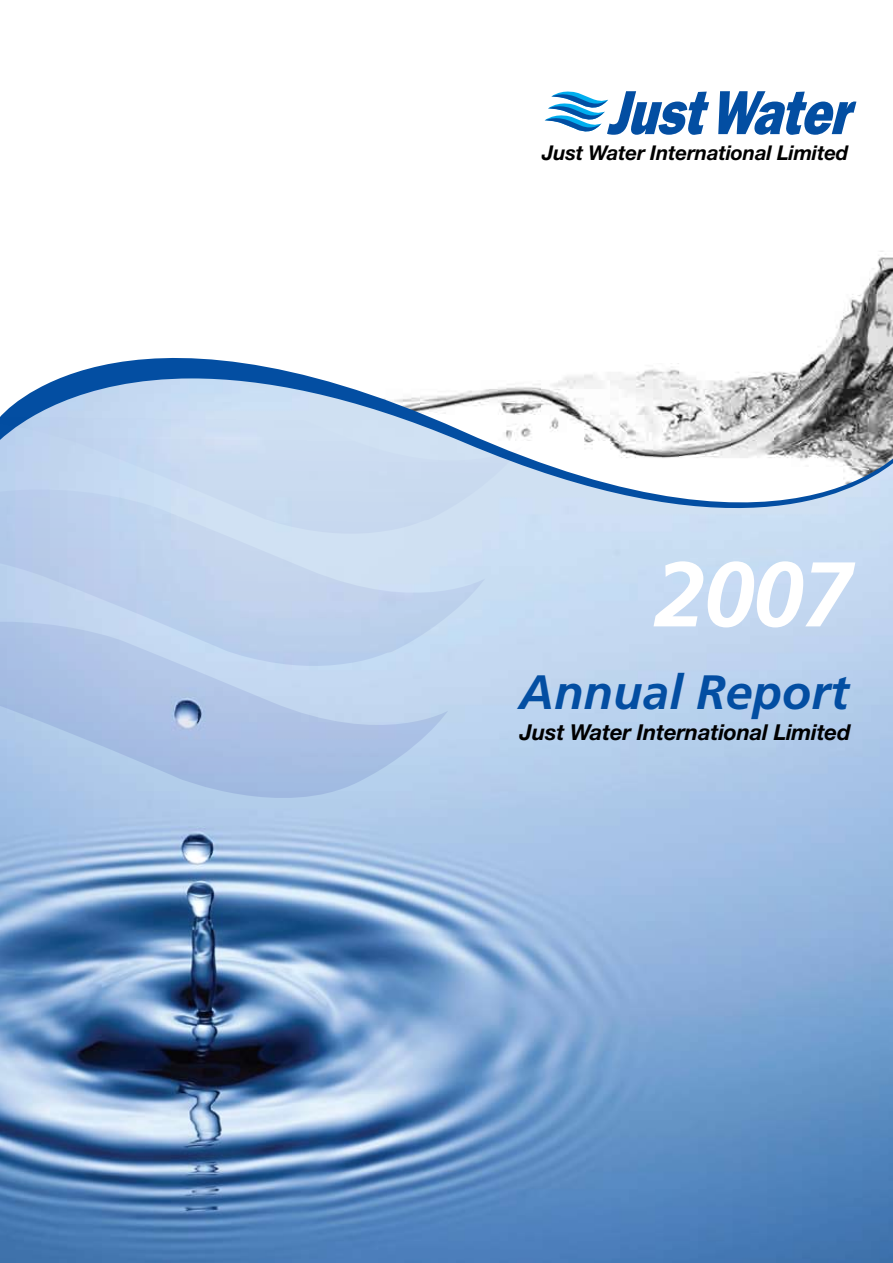
<style>
.page{position:relative;width:893px;height:1263px;background:#fff}
.page>*{position:absolute;margin:0;border:0;box-sizing:border-box;transform-origin:0 0}
.t1{font:italic 700 91.65px "Frutiger";color:#fff}
.t2{font:italic 700 48.3px "Frutiger";color:#034ea2}
.t3{font:italic 700 21.9px "Helvetica Neue";letter-spacing:-.01em;color:#000}
.t4{font:italic 700 20.4px "Helvetica Neue";letter-spacing:-.01em;color:#000}
</style>
<div class="page">
<svg style="left:565px;top:276px;width:328px;height:102px"></svg>
<img style="left:0;top:378px;width:893px;height:885px">
<svg style="left:545px;top:91px;width:164px;height:44px"></svg>
<svg style="left:718px;top:91px;width:138px;height:44px"></svg>
<svg style="left:0;top:358px;width:522px;height:183px"></svg>
<svg style="left:0;top:475px;width:485px;height:199px;background:#c4d6ef"></svg>
<svg style="left:0;top:607px;width:448px;height:193px;background:#b2c8e8"></svg>
<p class="t4" style="left:542px;top:140px;width:308px">Just Water International Limited</p>
<h1 class="t1" style="left:654px;top:541px;width:200px">2007</h1>
<h2 class="t2" style="left:519px;top:664px;width:331px">Annual Report</h2>
<p class="t3" style="left:520px;top:719px;width:332px">Just Water International Limited</p>
</div>
